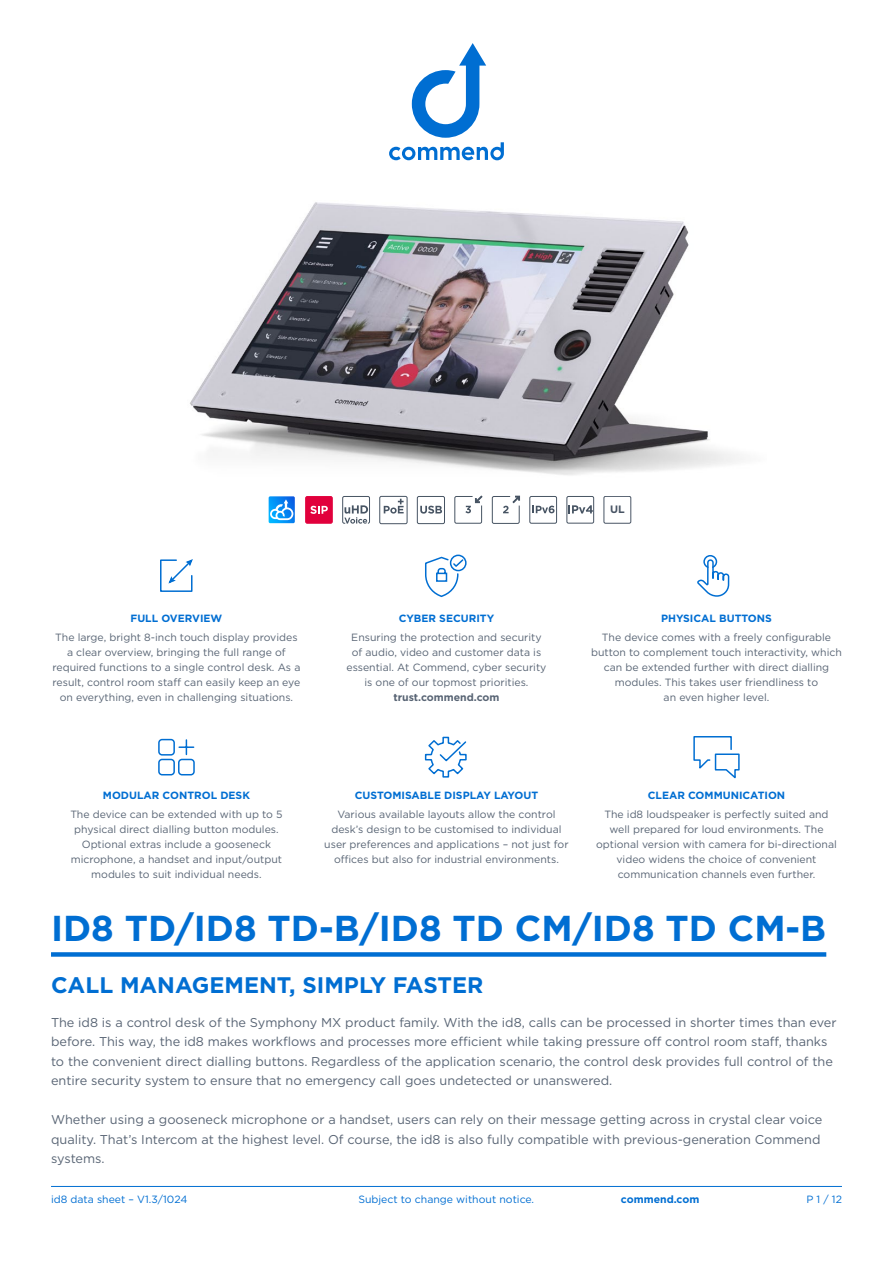
<style>
.page{position:relative;width:893px;height:1263px;background:#fff}
.page>*{position:absolute;margin:0;border:0;box-sizing:border-box;transform-origin:0 0}
.t1{font:700 36px "Gotham";color:#006ed2}
.t2{font:700 22.5px "Gotham";color:#006ed2}
.t3{font:12.75px/19.5px "Gotham";color:#586474}
.t4{font:700 10.65px "Gotham";color:#485464}
.t5{font:10.5px/15px "Gotham";color:#586474;text-align:center}
.t6{font:700 10.5px "Gotham";color:#006ed2}
.t7{font:10.5px "Gotham";color:#006ed2}
.t8{font:700 10.5px "Gotham";color:#586474}
</style>
<div class="page">
<hr style="left:51px;top:1186px;width:791px;height:1px;background:#006ed2">
<div style="left:51px;top:952px;width:775px;height:5px;background:#006ed2"></div>
<svg style="left:424px;top:736px;width:43px;height:42px"></svg>
<svg style="left:158px;top:738px;width:37px;height:38px"></svg>
<svg style="left:693px;top:736px;width:47px;height:43px"></svg>
<svg style="left:697px;top:555px;width:33px;height:42px"></svg>
<svg style="left:389px;top:43px;width:115px;height:117px"></svg>
<svg style="left:160px;top:559px;width:33px;height:33px"></svg>
<svg style="left:425px;top:554px;width:42px;height:43px"></svg>
<div style="left:417px;top:496px;width:28px;height:28px;border:1px solid #475463;border-radius:2px"></div>
<svg style="left:420px;top:506px;width:22px;height:8px"></svg>
<svg style="left:454px;top:495px;width:29px;height:29px"></svg>
<div style="left:566px;top:496px;width:28px;height:27px;border:1px solid #475463;border-radius:2px"></div>
<svg style="left:568px;top:505px;width:25px;height:8px"></svg>
<div style="left:342px;top:496px;width:28px;height:28px;border:1px solid #475463;border-radius:2px"></div>
<svg style="left:344px;top:505px;width:24px;height:19px"></svg>
<div style="left:529px;top:496px;width:28px;height:28px;border:1px solid #475463;border-radius:2px"></div>
<svg style="left:532px;top:506px;width:22px;height:7px"></svg>
<svg style="left:492px;top:495px;width:28px;height:29px"></svg>
<div style="left:379px;top:496px;width:28px;height:28px;border:1px solid #475463;border-radius:2px"></div>
<svg style="left:384px;top:499px;width:20px;height:15px"></svg>
<img style="left:190px;top:202px;width:553px;height:273px">
<div style="left:306px;top:497px;width:26px;height:26px;background:#e1003c;border-radius:2px"></div>
<div style="left:305px;top:496px;width:28px;height:27px;border:1px solid #e1003c;border-radius:2px"></div>
<svg style="left:310px;top:506px;width:18px;height:8px"></svg>
<svg style="left:269px;top:496px;width:24px;height:27px"></svg>
<div style="left:604px;top:496px;width:27px;height:28px;border:1px solid #485464;border-radius:2px"></div>
<p class="t4" style="left:610px;top:502px;width:16px">UL</p>
<p class="t6" style="left:130px;top:611px;width:93px">FULL OVERVIEW</p>
<p class="t5" style="left:52px;top:630px;width:249px">The large, bright 8-inch touch display provides a clear overview, bringing the full range of required functions to a single control desk. As a result, control room staff can easily keep an eye on everything, even in challenging situations.</p>
<p class="t6" style="left:399px;top:611px;width:97px">CYBER SECURITY</p>
<p class="t5" style="left:346px;top:630px;width:202px">Ensuring the protection and security of audio, video and customer data is essential. At Commend, cyber security is one of our topmost priorities.</p>
<p class="t8" style="left:393px;top:691px;width:108px">trust.commend.com</p>
<p class="t6" style="left:661px;top:611px;width:112px">PHYSICAL BUTTONS</p>
<p class="t5" style="left:591px;top:630px;width:252px">The device comes with a freely configurable button to complement touch interactivity, which can be extended further with direct dialling modules. This takes user friendliness to<br>an even higher level.</p>
<p class="t6" style="left:103px;top:788px;width:149px">MODULAR CONTROL DESK</p>
<p class="t5" style="left:70px;top:807px;width:214px">The device can be extended with up to 5 physical direct dialling button modules.<br>Optional extras include a gooseneck microphone, a handset and input/output modules to suit individual needs.</p>
<p class="t6" style="left:355px;top:788px;width:185px">CUSTOMISABLE DISPLAY LAYOUT</p>
<p class="t5" style="left:324px;top:807px;width:246px">Various available layouts allow the control desk’s design to be customised to individual user preferences and applications – not just for offices but also for industrial environments.</p>
<p class="t6" style="left:648px;top:788px;width:139px">CLEAR COMMUNICATION</p>
<p class="t5" style="left:596px;top:807px;width:242px">The id8 loudspeaker is perfectly suited and well prepared for loud environments. The optional version with camera for bi-directional video widens the choice of convenient communication channels even further.</p>
<h1 class="t1" style="left:51px;top:904px;width:777px">ID8 TD/ID8 TD-B/ID8 TD CM/ID8 TD CM-B</h1>
<h2 class="t2" style="left:51px;top:970px;width:434px">CALL MANAGEMENT, SIMPLY FASTER</h2>
<p class="t3" style="left:51px;top:1012px;width:787px">The id8 is a control desk of the Symphony MX product family. With the id8, calls can be processed in shorter times than ever before. This way, the id8 makes workflows and processes more efficient while taking pressure off control room staff, thanks to the convenient direct dialling buttons. Regardless of the application scenario, the control desk provides full control of the entire security system to ensure that no emergency call goes undetected or unanswered.</p>
<p class="t3" style="left:51px;top:1109px;width:773px">Whether using a gooseneck microphone or a handset, users can rely on their message getting across in crystal clear voice quality. That’s Intercom at the highest level. Of course, the id8 is also fully compatible with previous-generation Commend systems.</p>
<p class="t7" style="left:51px;top:1193px;width:138px">id8 data sheet – V1.3/1024</p>
<p class="t7" style="left:358px;top:1193px;width:177px">Subject to change without notice.</p>
<p class="t6" style="left:621px;top:1193px;width:80px">commend.com</p>
<p class="t7" style="left:806px;top:1193px;width:37px">P 1 / 12</p>
</div>
